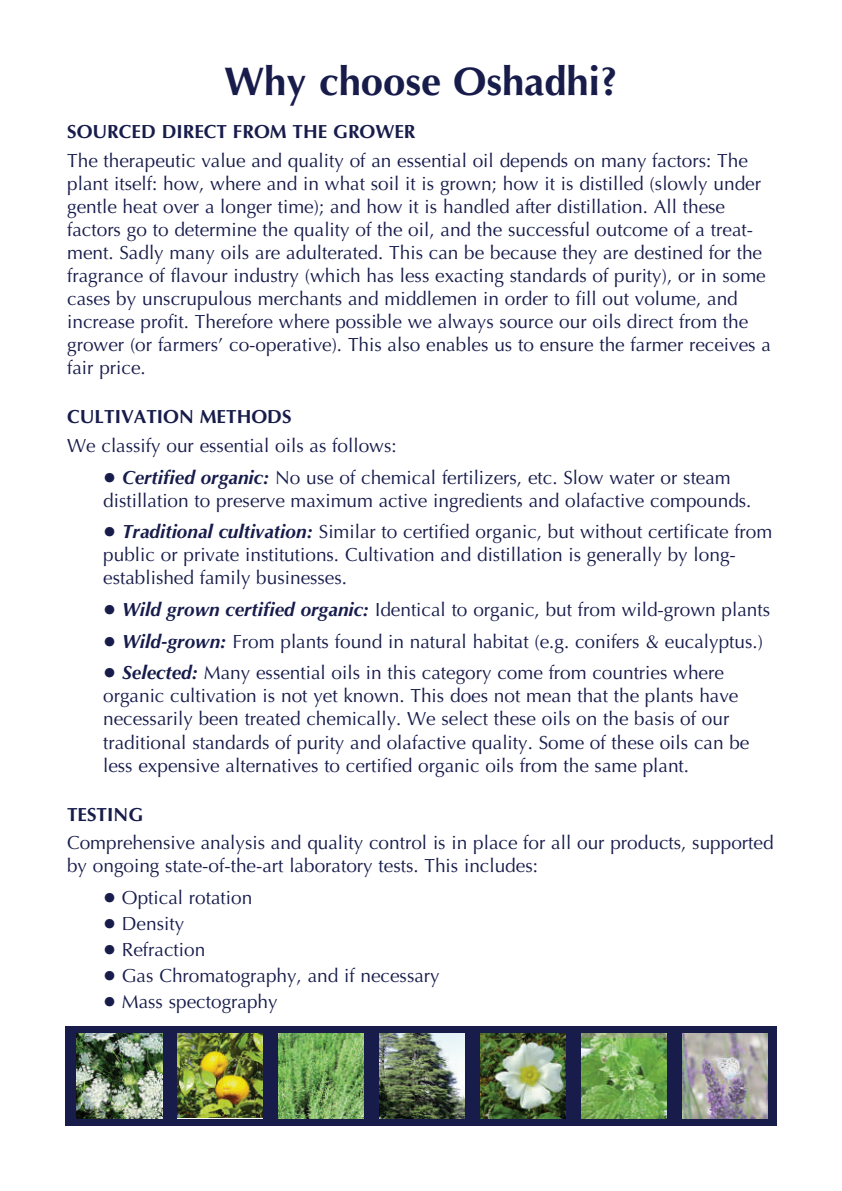
<style>
.page{position:relative;width:842px;height:1191px;background:#fff}
.page>*{position:absolute;margin:0;border:0;box-sizing:border-box;transform-origin:0 0}
.t1{font:700 40px "Optima";color:#171c4b}
.t2{font:19px/23px "Optima";color:#171c4b}
.t3{font:700 19px "Optima";color:#171c4b}
.s1{font-family:"Newspaper Pi BT"}
.s2{font-weight:700;font-style:italic}
</style>
<div class="page">
<div style="left:65px;top:1026px;width:712px;height:99px;background:#171c4b"></div>
<img style="left:683px;top:1033px;width:85px;height:85px">
<img style="left:481px;top:1033px;width:85px;height:85px">
<img style="left:279px;top:1033px;width:85px;height:85px">
<img style="left:380px;top:1033px;width:85px;height:85px">
<img style="left:77px;top:1033px;width:85px;height:85px">
<img style="left:178px;top:1033px;width:85px;height:84px">
<img style="left:582px;top:1033px;width:85px;height:85px">
<h1 class="t1" style="left:224px;top:58px;width:395px">Why choose Oshadhi?</h1>
<p class="t3" style="left:67px;top:121px;width:350px">SOURCED DIRECT FROM THE GROWER</p>
<p class="t2" style="left:67px;top:149px;width:705px">The therapeutic value and quality of an essential oil depends on many factors: The plant itself: how, where and in what soil it is grown; how it is distilled (slowly under gentle heat over a longer time); and how it is handled after distillation. All these factors go to determine the quality of the oil, and the successful outcome of a treat&shy;ment. Sadly many oils are adulterated. This can be because they are destined for the fragrance of flavour industry (which has less exacting standards of purity), or in some cases by unscrupulous merchants and middlemen in order to fill out volume, and increase profit. Therefore where possible we always source our oils direct from the grower (or farmers’ co-operative). This also enables us to ensure the farmer receives a fair price.</p>
<p class="t3" style="left:67px;top:406px;width:226px">CULTIVATION METHODS</p>
<p class="t2" style="left:67px;top:434px;width:331px">We classify our essential oils as follows:</p>
<p class="t2" style="left:103px;top:465px;width:650px"><span class="s1">•</span> <span class="s2">Certified organic:</span> No use of chemical fertilizers, etc. Slow water or steam distillation to preserve maximum active ingredients and olafactive compounds.</p>
<p class="t2" style="left:103px;top:520px;width:671px"><span class="s1">•</span> <span class="s2">Traditional cultivation:</span> Similar to certified organic, but without certificate from public or private institutions. Cultivation and distillation is generally by long&shy;established family businesses.</p>
<p class="t2" style="left:103px;top:598px;width:668px"><span class="s1">•</span> <span class="s2">Wild grown certified organic:</span> Identical to organic, but from wild-grown plants</p>
<p class="t2" style="left:103px;top:629px;width:661px"><span class="s1">•</span> <span class="s2">Wild-grown:</span> From plants found in natural habitat (e.g. conifers &amp; eucalyptus.)</p>
<p class="t2" style="left:103px;top:661px;width:648px"><span class="s1">•</span> <span class="s2">Selected:</span> Many essential oils in this category come from countries where organic cultivation is not yet known. This does not mean that the plants have necessarily been treated chemically. We select these oils on the basis of our traditional standards of purity and olafactive quality. Some of these oils can be less expensive alternatives to certified organic oils from the same plant.</p>
<p class="t3" style="left:67px;top:803px;width:78px">TESTING</p>
<p class="t2" style="left:67px;top:831px;width:708px">Comprehensive analysis and quality control is in place for all our products, supported by ongoing state-of-the-art laboratory tests. This includes:</p>
<p class="t2" style="left:103px;top:886px;width:151px"><span class="s1">•</span> Optical rotation</p>
<p class="t2" style="left:103px;top:911px;width:83px"><span class="s1">•</span> Density</p>
<p class="t2" style="left:103px;top:937px;width:104px"><span class="s1">•</span> Refraction</p>
<p class="t2" style="left:103px;top:963px;width:338px"><span class="s1">•</span> Gas Chromatography, and if necessary</p>
<p class="t2" style="left:103px;top:989px;width:176px"><span class="s1">•</span> Mass spectography</p>
</div>
